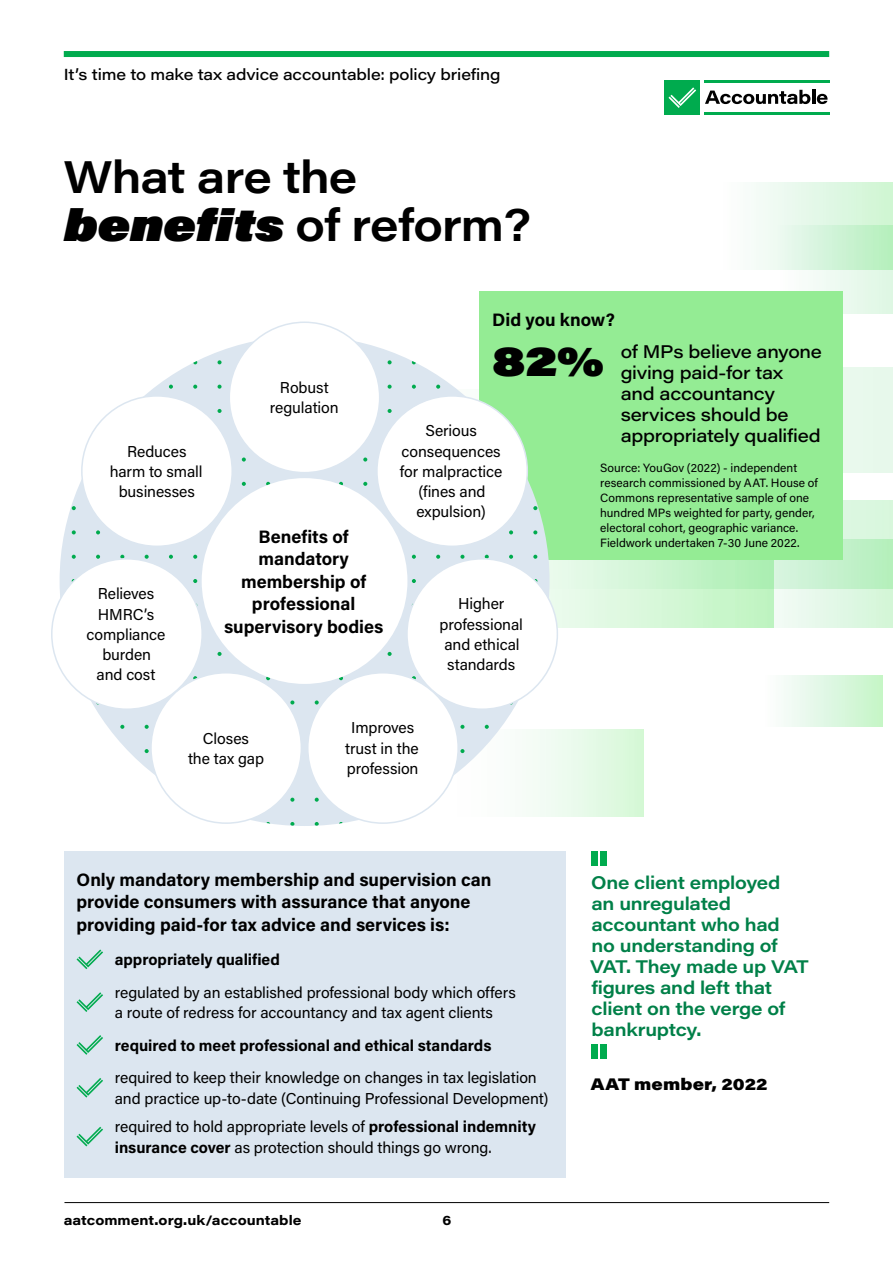
<style>
.page{position:relative;width:893px;height:1263px;background:#fff}
.page>*{position:absolute;margin:0;border:0;box-sizing:border-box;transform-origin:0 0}
.t1{font:600 45px/48px "Acumin Pro Wide";letter-spacing:-.02em;color:#000}
.t2{font:900 42px "Acumin Pro Wide";color:#000}
.t3{font:700 18px/22.5px "Acumin Pro";color:#000}
.t4{font:600 18px/21px "Acumin Pro Wide";letter-spacing:-.015em;color:#008048}
.t5{font:500 18px/21px "Acumin Pro Wide";letter-spacing:-.015em;color:#000}
.t6{font:900 16.5px "Acumin Pro Wide";letter-spacing:.01em;color:#000}
.t7{font:15.75px/20.2px "Acumin Pro";letter-spacing:-.005em;color:#000;text-align:center}
.t8{font:700 15.75px "Acumin Pro";color:#000}
.t9{font:500 15.75px "Acumin Pro Wide";letter-spacing:-.01em;color:#000}
.t10{font:700 13.5px "Acumin Pro Wide";color:#000}
.t11{font:12px/15px "Acumin Pro";color:#000}
.s1{font-weight:900;font-style:italic}
.s2{font-weight:700}
</style>
<div class="page">
<svg style="left:705px;top:90px;width:105px;height:14px"></svg>
<hr style="left:812px;top:90px;width:3px;height:14px;background:#000">
<svg style="left:817px;top:94px;width:10px;height:10px"></svg>
<div style="left:665px;top:80px;width:35px;height:35px;background:#00ab4e"></div>
<svg style="left:668px;top:87px;width:28px;height:21px"></svg>
<hr style="left:704px;top:112px;width:125px;height:3px;background:#00ab4e">
<hr style="left:704px;top:80px;width:125px;height:3px;background:#00ab4e">
<div style="left:64px;top:51px;width:765px;height:6px;background:#00ab4e"></div>
<hr style="left:64px;top:1202px;width:765px;height:1px;background:#000">
<div style="left:761px;top:676px;width:121px;height:50px;background:linear-gradient(to right,#fffdff,#c5f4c9)"></div>
<div style="left:548px;top:368px;width:345px;height:104px;background:#e8f9ec"></div>
<svg style="left:548px;top:588px;width:183px;height:39px;background:#d9f8db"></svg>
<svg style="left:731px;top:588px;width:162px;height:39px;background:#d9f6dc"></svg>
<svg style="left:773px;top:270px;width:120px;height:43px"></svg>
<div style="left:434px;top:729px;width:210px;height:88px;background:linear-gradient(to right,#fff,#daf8dc)"></div>
<svg style="left:548px;top:501px;width:345px;height:87px;background:#caf3d0"></svg>
<div style="left:717px;top:182px;width:176px;height:88px;background:linear-gradient(to right,#fffeff,#c2f2c9)"></div>
<div style="left:479px;top:292px;width:364px;height:268px;background:#94ec94"></div>
<div style="left:64px;top:851px;width:501px;height:327px;background:#dce6f0"></div>
<svg style="left:77px;top:949px;width:26px;height:20px"></svg>
<svg style="left:77px;top:992px;width:26px;height:20px"></svg>
<svg style="left:77px;top:1035px;width:26px;height:20px"></svg>
<svg style="left:77px;top:1078px;width:26px;height:19px"></svg>
<svg style="left:77px;top:1127px;width:26px;height:19px"></svg>
<div style="left:60px;top:336px;width:489px;height:490px;background:#dce6f0;border-radius:50%"></div>
<svg style="left:217px;top:360px;width:5px;height:4px"></svg>
<svg style="left:388px;top:360px;width:4px;height:4px"></svg>
<svg style="left:169px;top:385px;width:4px;height:4px"></svg>
<svg style="left:193px;top:385px;width:4px;height:4px"></svg>
<svg style="left:217px;top:385px;width:5px;height:4px"></svg>
<svg style="left:388px;top:385px;width:4px;height:4px"></svg>
<svg style="left:412px;top:385px;width:4px;height:4px"></svg>
<svg style="left:436px;top:385px;width:4px;height:4px"></svg>
<svg style="left:217px;top:409px;width:5px;height:4px"></svg>
<svg style="left:388px;top:409px;width:4px;height:4px"></svg>
<svg style="left:242px;top:457px;width:4px;height:5px"></svg>
<svg style="left:363px;top:457px;width:4px;height:5px"></svg>
<svg style="left:242px;top:482px;width:4px;height:4px"></svg>
<svg style="left:363px;top:482px;width:4px;height:4px"></svg>
<svg style="left:72px;top:506px;width:4px;height:4px"></svg>
<svg style="left:533px;top:506px;width:4px;height:4px"></svg>
<svg style="left:72px;top:530px;width:4px;height:4px"></svg>
<svg style="left:96px;top:530px;width:4px;height:4px"></svg>
<svg style="left:509px;top:530px;width:4px;height:4px"></svg>
<svg style="left:533px;top:530px;width:4px;height:4px"></svg>
<svg style="left:72px;top:555px;width:4px;height:4px"></svg>
<svg style="left:96px;top:555px;width:4px;height:4px"></svg>
<svg style="left:120px;top:555px;width:4px;height:3px"></svg>
<svg style="left:145px;top:555px;width:4px;height:4px"></svg>
<svg style="left:169px;top:555px;width:4px;height:4px"></svg>
<svg style="left:193px;top:555px;width:4px;height:4px"></svg>
<svg style="left:412px;top:555px;width:4px;height:4px"></svg>
<svg style="left:436px;top:555px;width:4px;height:4px"></svg>
<svg style="left:460px;top:555px;width:4px;height:4px"></svg>
<svg style="left:485px;top:555px;width:4px;height:3px"></svg>
<svg style="left:509px;top:555px;width:4px;height:4px"></svg>
<svg style="left:533px;top:555px;width:4px;height:4px"></svg>
<svg style="left:193px;top:579px;width:4px;height:4px"></svg>
<svg style="left:412px;top:579px;width:4px;height:4px"></svg>
<svg style="left:217px;top:652px;width:5px;height:4px"></svg>
<svg style="left:388px;top:652px;width:4px;height:4px"></svg>
<svg style="left:193px;top:676px;width:4px;height:4px"></svg>
<svg style="left:412px;top:676px;width:4px;height:4px"></svg>
<svg style="left:290px;top:700px;width:4px;height:4px"></svg>
<svg style="left:315px;top:700px;width:4px;height:4px"></svg>
<svg style="left:120px;top:725px;width:4px;height:4px"></svg>
<svg style="left:145px;top:725px;width:4px;height:4px"></svg>
<svg style="left:460px;top:725px;width:4px;height:4px"></svg>
<svg style="left:485px;top:725px;width:4px;height:4px"></svg>
<svg style="left:145px;top:749px;width:4px;height:4px"></svg>
<svg style="left:460px;top:749px;width:4px;height:4px"></svg>
<svg style="left:485px;top:749px;width:4px;height:4px"></svg>
<svg style="left:509px;top:749px;width:4px;height:4px"></svg>
<svg style="left:533px;top:749px;width:4px;height:4px"></svg>
<svg style="left:460px;top:773px;width:4px;height:4px"></svg>
<svg style="left:485px;top:773px;width:4px;height:4px"></svg>
<svg style="left:509px;top:773px;width:4px;height:4px"></svg>
<svg style="left:533px;top:773px;width:4px;height:4px"></svg>
<svg style="left:290px;top:798px;width:4px;height:4px"></svg>
<svg style="left:315px;top:798px;width:4px;height:4px"></svg>
<svg style="left:460px;top:798px;width:4px;height:4px"></svg>
<svg style="left:485px;top:798px;width:4px;height:4px"></svg>
<svg style="left:509px;top:798px;width:4px;height:4px"></svg>
<svg style="left:533px;top:798px;width:4px;height:4px"></svg>
<svg style="left:290px;top:822px;width:4px;height:4px"></svg>
<svg style="left:315px;top:822px;width:4px;height:4px"></svg>
<div style="left:151px;top:673px;width:150px;height:150px;background:#fff;border-radius:50%"></div>
<div style="left:229px;top:322px;width:151px;height:151px;background:#fff;border-radius:50%"></div>
<div style="left:82px;top:396px;width:150px;height:150px;background:#fff;border-radius:50%"></div>
<div style="left:52px;top:559px;width:150px;height:150px;background:#fff;border-radius:50%"></div>
<div style="left:407px;top:559px;width:150px;height:150px;background:#fff;border-radius:50%"></div>
<div style="left:377px;top:396px;width:150px;height:150px;background:#fff;border-radius:50%"></div>
<div style="left:308px;top:673px;width:150px;height:150px;background:#fff;border-radius:50%"></div>
<div style="left:202px;top:478px;width:205px;height:206px;background:#fff;border-radius:50%"></div>
<div style="left:591px;top:851px;width:6px;height:14px;background:#00ab4e"></div>
<div style="left:600px;top:851px;width:7px;height:14px;background:#00ab4e"></div>
<div style="left:591px;top:1044px;width:6px;height:15px;background:#00ab4e"></div>
<div style="left:600px;top:1044px;width:7px;height:15px;background:#00ab4e"></div>
<p class="t9" style="left:64px;top:63px;width:438px">It’s time to make tax advice accountable: policy briefing</p>
<h1 class="t1" style="left:64px;top:150px;width:469px">What are the <span class="s1">benefits</span> of reform?</h1>
<p class="t3" style="left:492px;top:308px;width:124px">Did you know?</p>
<h2 class="t2" style="left:492px;top:328px;width:113px">82%</h2>
<p class="t5" style="left:621px;top:340px;width:203px">of MPs believe anyone giving paid-for tax<br>and accountancy services should be appropriately qualified</p>
<p class="t11" style="left:600px;top:460px;width:219px">Source: YouGov (2022) - independent research commissioned by AAT. House of Commons representative sample of one hundred MPs weighted for party, gender, electoral cohort, geographic variance.<br>Fieldwork undertaken 7-30 June 2022.</p>
<p class="t7" style="left:270px;top:377px;width:70px">Robust regulation</p>
<p class="t7" style="left:400px;top:420px;width:104px">Serious consequences for malpractice (fines and expulsion)</p>
<p class="t7" style="left:110px;top:440px;width:94px">Reduces harm to small businesses</p>
<p class="t3" style="left:224px;top:524px;width:161px;text-align:center">Benefits of mandatory membership of professional supervisory bodies</p>
<p class="t7" style="left:87px;top:583px;width:80px">Relieves<br>HMRC’s compliance burden<br>and cost</p>
<p class="t7" style="left:440px;top:593px;width:85px">Higher professional and ethical standards</p>
<p class="t7" style="left:188px;top:727px;width:77px">Closes<br>the tax gap</p>
<p class="t7" style="left:345px;top:717px;width:75px">Improves trust in the profession</p>
<p class="t3" style="left:77px;top:867px;width:417px">Only mandatory membership and supervision can provide consumers with assurance that anyone providing paid-for tax advice and services is:</p>
<p class="t8" style="left:115px;top:948px;width:167px">appropriately qualified</p>
<p class="t7" style="left:115px;top:981px;width:403px;text-align:left">regulated by an established professional body which offers a route of redress for accountancy and tax agent clients</p>
<p class="t8" style="left:115px;top:1034px;width:378px">required to meet professional and ethical standards</p>
<p class="t7" style="left:115px;top:1067px;width:435px;text-align:left">required to keep their knowledge on changes in tax legislation and practice up-to-date (Continuing Professional Development)</p>
<p class="t7" style="left:115px;top:1116px;width:423px;text-align:left">required to hold appropriate levels of <span class="s2">professional indemnity insurance cover</span> as protection should things go wrong.</p>
<p class="t10" style="left:64px;top:1210px;width:239px">aatcomment.org.uk/accountable</p>
<p class="t10" style="left:442px;top:1210px;width:10px">6</p>
<p class="t4" style="left:590px;top:871px;width:220px">One client employed<br>an unregulated accountant who had<br>no understanding of<br>VAT. They made up VAT figures and left that client on the verge of bankruptcy.</p>
<p class="t6" style="left:591px;top:1072px;width:178px">AAT member, 2022</p>
</div>
